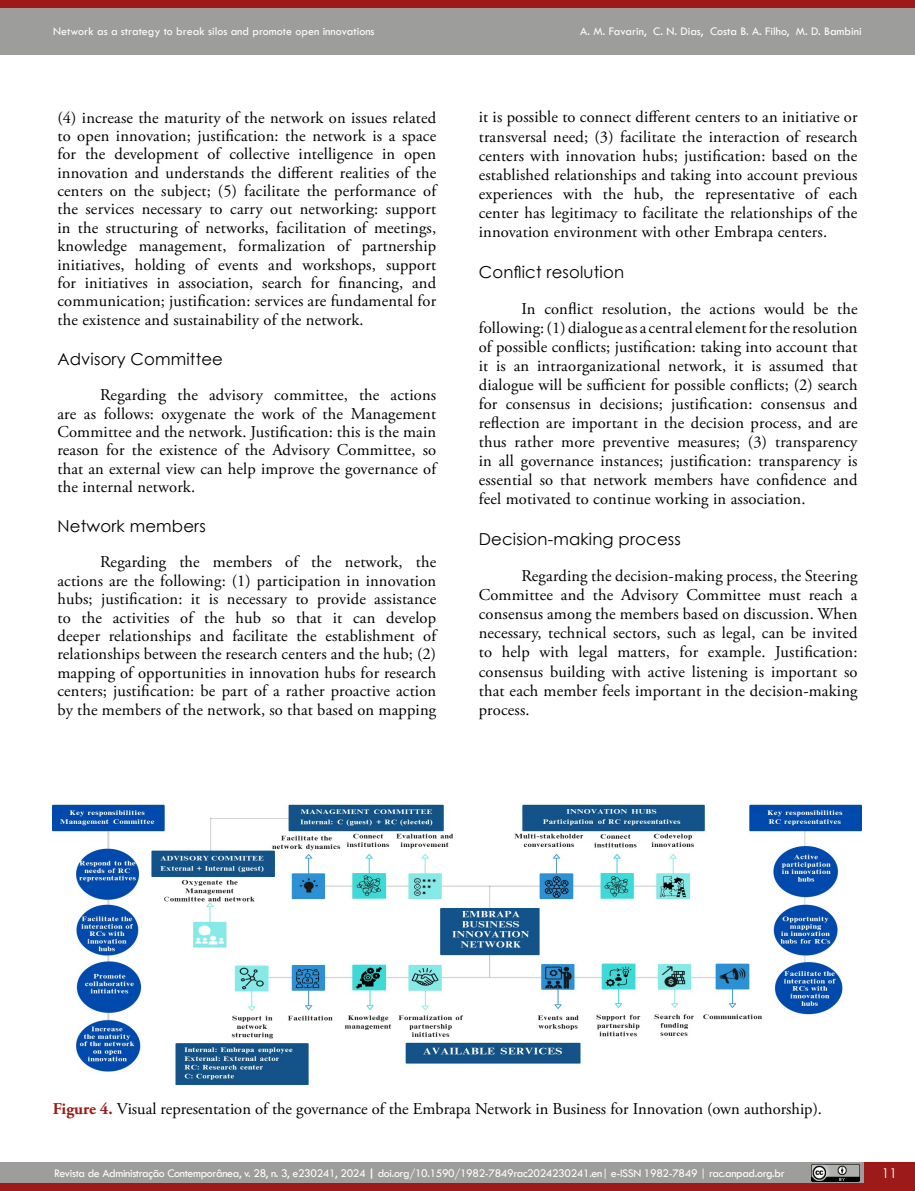
<style>
.page{position:relative;width:915px;height:1191px;background:#fff}
.page>*{position:absolute;margin:0;border:0;box-sizing:border-box;transform-origin:0 0}
.t1{font:16.5px/18.5px "Adobe Garamond Pro";letter-spacing:.01em;color:#000;text-align:justify}
.t2{font:16.5px "Century Gothic";letter-spacing:.01em;color:#000}
.t3{font:13.5px "Century Gothic";color:#fff}
.t4{font:12px "Tw Cen";letter-spacing:-.03em;color:#fff}
.t5{font:12px "Tw Cen";color:#fff}
.s1{font-weight:700;color:#9d1a18}
.s2{font-weight:700}
</style>
<div class="page">
<div style="left:863px;top:1162px;width:51px;height:21px;background:#9d1a1a"></div>
<div style="left:0;top:0;width:914px;height:54px;background:#9d9d9c"></div>
<div style="left:0;top:0;width:914px;height:7px;background:#9d1a18"></div>
<div style="left:0;top:1162px;width:863px;height:21px;background:#9d9d9c"></div>
<div style="left:0;top:1183px;width:914px;height:8px;background:#9d1a18"></div>
<img style="left:811px;top:1164px;width:48px;height:17px">
<img style="left:53px;top:804px;width:808px;height:280px">
<p class="t5" style="left:53px;top:24px;width:323px">Network as a strategy to break silos and promote open innovations</p>
<p class="t5" style="left:580px;top:24px;width:283px">A. M. Favarin, C. N. Dias, Costa B. A. Filho, M. D. Bambini</p>
<p class="t1" style="left:57px;top:109px;width:380px">(4) increase the maturity of the network on issues related to open innovation; justification: the network is a space for the development of collective intelligence in open innovation and understands the different realities of the centers on the subject; (5) facilitate the performance of the services necessary to carry out networking: support in the structuring of networks, facilitation of meetings, knowledge management, formalization of partnership initiatives, holding of events and workshops, support for initiatives in association, search for financing, and communication; justification: services are fundamental for the existence and sustainability of the network.</p>
<p class="t2" style="left:57px;top:347px;width:167px">Advisory Committee</p>
<p class="t1" style="left:57px;top:386px;width:380px;text-indent:43px">Regarding the advisory committee, the actions are as follows: oxygenate the work of the Management Committee and the network. Justification: this is the main reason for the existence of the Advisory Committee, so that an external view can help improve the governance of the internal network.</p>
<p class="t2" style="left:57px;top:514px;width:150px">Network members</p>
<p class="t1" style="left:57px;top:553px;width:380px;text-indent:43px">Regarding the members of the network, the actions are the following: (1) participation in innovation hubs; justification: it is necessary to provide assistance to the activities of the hub so that it can develop deeper relationships and facilitate the establishment of relationships between the research centers and the hub; (2) mapping of opportunities in innovation hubs for research centers; justification: be part of a rather proactive action by the members of the network, so that based on mapping</p>
<p class="t1" style="left:478px;top:108px;width:380px;line-height:19px">it is possible to connect different centers to an initiative or transversal need; (3) facilitate the interaction of research centers with innovation hubs; justification: based on the established relationships and taking into account previous experiences with the hub, the representative of each center has legitimacy to facilitate the relationships of the innovation environment with other Embrapa centers.</p>
<p class="t2" style="left:478px;top:260px;width:147px">Conflict resolution</p>
<p class="t1" style="left:478px;top:299px;width:380px;line-height:19px;text-indent:43px">In conflict resolution, the actions would be the following: (1) dialogue as a central element for the resolution of possible conflicts; justification: taking into account that it is an intraorganizational network, it is assumed that dialogue will be sufficient for possible conflicts; (2) search for consensus in decisions; justification: consensus and reflection are important in the decision process, and are thus rather more preventive measures; (3) transparency in all governance instances; justification: transparency is essential so that network members have confidence and feel motivated to continue working in association.</p>
<p class="t2" style="left:478px;top:527px;width:203px">Decision-making process</p>
<p class="t1" style="left:478px;top:567px;width:380px;line-height:19px;text-indent:43px">Regarding the decision-making process, the Steering Committee and the Advisory Committee must reach a consensus among the members based on discussion. When necessary, technical sectors, such as legal, can be invited to help with legal matters, for example. Justification: consensus building with active listening is important so that each member feels important in the decision-making process.</p>
<p class="t1" style="left:53px;top:1100px;width:770px"><span class="s1">Figure 4.</span> Visual representation of the governance of the Embrapa Network in Business for Innovation (own authorship).</p>
<p class="t4" style="left:54px;top:1166px;width:731px">Revista de Administração Contemporânea, v. 28, n. 3, e230241, 2024 <span class="s2">|</span> doi.org/10.1590/1982-7849rac2024230241.en| e-ISSN 1982-7849 | rac.anpad.org.br</p>
<p class="t3" style="left:881px;top:1163px;width:16px">11</p>
</div>
